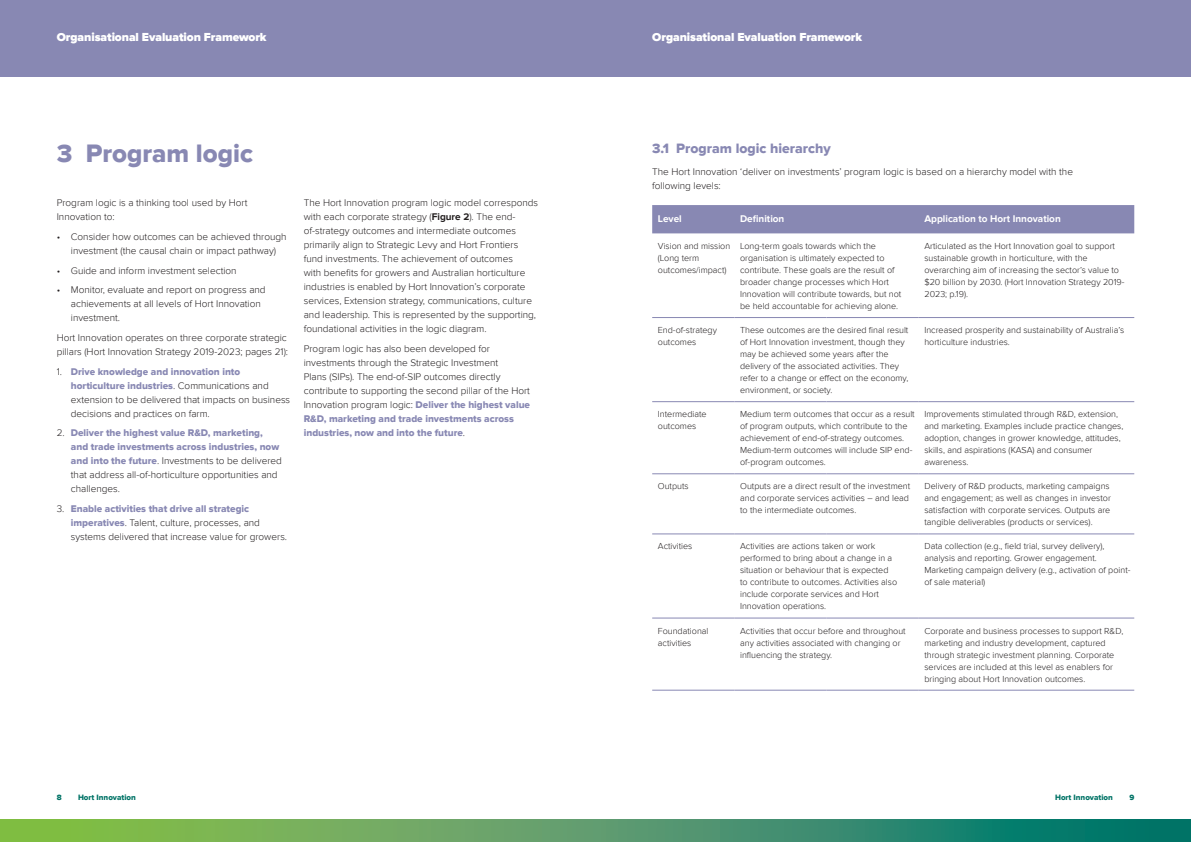
<style>
.page{position:relative;width:1191px;height:842px;background:#fff}
.page>*{position:absolute;margin:0;border:0;box-sizing:border-box;transform-origin:0 0}
.t1{font:26px "Proxima Nova Extrabld";color:#8888b3}
.t2{font:14px "Proxima Nova Extrabld";color:#8888b3}
.t3{font:900 12px "Proxima Nova";letter-spacing:-.01em;color:#fff}
.t4{font:300 10px/14px "Proxima Nova";color:#231f20}
.t5{font:10px/14px "Proxima Nova Extrabld";color:#8888b3}
.t6{font:700 10px "Proxima Nova";color:#fff}
.t7{font:300 9px/12px "Proxima Nova";color:#231f20}
.t8{font:8px "Proxima Nova Extrabld";color:#007366}
.s1{font-family:"Proxima Nova";font-weight:300;color:#231f20}
.s2{font-family:"Proxima Nova Extrabld";font-weight:400;color:#8888b3}
.s3{font-weight:700}
</style>
<div class="page">
<svg style="left:0;top:819px;width:1191px;height:23px;background:#4f9b64"></svg>
<div style="left:0;top:0;width:609px;height:77px;background:#8888b3"></div>
<div style="left:581px;top:0;width:610px;height:77px;background:#8888b3"></div>
<div style="left:652px;top:205px;width:482px;height:28px;background:#8888b3"></div>
<hr style="left:652px;top:317px;width:82px;height:1px;background:#8888b3">
<hr style="left:734px;top:317px;width:92px;height:1px;background:#8888b3">
<hr style="left:826px;top:317px;width:92px;height:1px;background:#8888b3">
<hr style="left:918px;top:317px;width:216px;height:1px;background:#8888b3">
<hr style="left:652px;top:401px;width:82px;height:1px;background:#8888b3">
<hr style="left:734px;top:401px;width:92px;height:1px;background:#8888b3">
<hr style="left:826px;top:401px;width:92px;height:1px;background:#8888b3">
<hr style="left:918px;top:401px;width:216px;height:1px;background:#8888b3">
<hr style="left:652px;top:534px;width:82px;height:1px;background:#8888b3">
<hr style="left:734px;top:534px;width:92px;height:1px;background:#8888b3">
<hr style="left:826px;top:534px;width:92px;height:1px;background:#8888b3">
<hr style="left:918px;top:534px;width:216px;height:1px;background:#8888b3">
<hr style="left:652px;top:618px;width:82px;height:1px;background:#8888b3">
<hr style="left:734px;top:618px;width:92px;height:1px;background:#8888b3">
<hr style="left:826px;top:618px;width:92px;height:1px;background:#8888b3">
<hr style="left:918px;top:618px;width:216px;height:1px;background:#8888b3">
<hr style="left:652px;top:690px;width:82px;height:1px;background:#8888b3">
<hr style="left:734px;top:690px;width:92px;height:1px;background:#8888b3">
<hr style="left:826px;top:690px;width:92px;height:1px;background:#8888b3">
<hr style="left:918px;top:690px;width:216px;height:1px;background:#8888b3">
<hr style="left:652px;top:473px;width:82px;height:1px;background:#8888b3">
<hr style="left:734px;top:473px;width:92px;height:1px;background:#8888b3">
<hr style="left:826px;top:473px;width:92px;height:1px;background:#8888b3">
<hr style="left:918px;top:473px;width:216px;height:1px;background:#8888b3">
<h3 class="t3" style="left:57px;top:30px;width:211px">Organisational Evaluation Framework</h3>
<h3 class="t3" style="left:652px;top:30px;width:211px">Organisational Evaluation Framework</h3>
<h1 class="t1" style="left:57px;top:139px;width:198px">3 Program logic</h1>
<p class="t4" style="left:57px;top:196px;width:192px">Program logic is a thinking tool used by Hort<br>Innovation to:</p>
<p class="t4" style="left:57px;top:230px;width:231px;text-align:center">• Consider how outcomes can be achieved through investment (the causal chain or impact pathway)</p>
<p class="t4" style="left:57px;top:263px;width:181px">• Guide and inform investment selection</p>
<p class="t4" style="left:71px;top:283px;width:196px;text-indent:-14px">• Monitor, evaluate and report on progress and achievements at all levels of Hort Innovation investment.</p>
<p class="t4" style="left:57px;top:331px;width:233px">Hort Innovation operates on three corporate strategic pillars (Hort Innovation Strategy 2019-2023; pages 21):</p>
<p class="t5" style="left:71px;top:365px;width:199px;text-indent:-14px"><span class="s1">1.</span> Drive knowledge and innovation into horticulture industries<span class="s1">. Communications and</span></p>
<p class="t4" style="left:71px;top:392px;width:221px">extension to be delivered that impacts on business decisions and practices on farm.</p>
<p class="t5" style="left:71px;top:426px;width:210px;text-indent:-14px"><span class="s1">2.</span> Deliver the highest value R&amp;D, marketing, and trade investments across industries, now</p>
<p class="t4" style="left:71px;top:454px;width:212px"><span class="s2">and into the future</span>. Investments to be delivered that address all-of-horticulture opportunities and challenges.</p>
<p class="t5" style="left:57px;top:502px;width:194px"><span class="s1">3.</span> Enable activities that drive all strategic</p>
<p class="t4" style="left:71px;top:516px;width:218px"><span class="s2">imperatives</span>. Talent, culture, processes, and systems delivered that increase value for growers.</p>
<p class="t4" style="left:304px;top:196px;width:236px">The Hort Innovation program logic model corresponds with each corporate strategy (<span class="s3">Figure 2</span>). The end&shy;of-strategy outcomes and intermediate outcomes primarily align to Strategic Levy and Hort Frontiers fund investments. The achievement of outcomes<br>with benefits for growers and Australian horticulture industries is enabled by Hort Innovation’s corporate services, Extension strategy, communications, culture and leadership. This is represented by the supporting, foundational activities in the logic diagram.</p>
<p class="t4" style="left:304px;top:342px;width:228px">Program logic has also been developed for investments through the Strategic Investment<br>Plans (SIPs). The end-of-SIP outcomes directly contribute to supporting the second pillar of the Hort Innovation program logic: <span class="s2">Deliver the highest value</span></p>
<p class="t5" style="left:304px;top:412px;width:212px">R&amp;D, marketing and trade investments across industries, now and into the future<span class="s1">.</span></p>
<h2 class="t2" style="left:652px;top:140px;width:180px">3.1 Program logic hierarchy</h2>
<p class="t4" style="left:652px;top:165px;width:422px">The Hort Innovation ‘deliver on investments’ program logic is based on a hierarchy model with the following levels:</p>
<p class="t6" style="left:658px;top:213px;width:25px">Level</p>
<p class="t6" style="left:740px;top:213px;width:46px">Definition</p>
<p class="t6" style="left:924px;top:213px;width:138px">Application to Hort Innovation</p>
<p class="t7" style="left:658px;top:240px;width:74px">Vision and mission (Long term outcomes/impact)</p>
<p class="t7" style="left:740px;top:240px;width:163px">Long-term goals towards which the organisation is ultimately expected to contribute. These goals are the result of broader change processes which Hort Innovation will contribute towards, but not be held accountable for achieving alone.</p>
<p class="t7" style="left:924px;top:240px;width:201px">Articulated as the Hort Innovation goal to support sustainable growth in horticulture, with the overarching aim of increasing the sector’s value to $20 billion by 2030. (Hort Innovation Strategy 2019- 2023; p.19).</p>
<p class="t7" style="left:658px;top:324px;width:61px">End-of-strategy outcomes</p>
<p class="t7" style="left:740px;top:324px;width:170px">These outcomes are the desired final result of Hort Innovation investment, though they may be achieved some years after the delivery of the associated activities. They refer to a change or effect on the economy, environment, or society.</p>
<p class="t7" style="left:924px;top:324px;width:201px">Increased prosperity and sustainability of Australia’s horticulture industries.</p>
<p class="t7" style="left:658px;top:408px;width:50px">Intermediate outcomes</p>
<p class="t7" style="left:740px;top:408px;width:176px">Medium term outcomes that occur as a result of program outputs, which contribute to the achievement of end-of-strategy outcomes.<br>Medium-term outcomes will include SIP end&shy;of-program outcomes.</p>
<p class="t7" style="left:924px;top:408px;width:200px">Improvements stimulated through R&amp;D, extension, and marketing. Examples include practice changes, adoption, changes in grower knowledge, attitudes, skills, and aspirations (KASA) and consumer awareness.</p>
<p class="t7" style="left:658px;top:480px;width:32px">Outputs</p>
<p class="t7" style="left:740px;top:480px;width:172px">Outputs are a direct result of the investment and corporate services activities – and lead to the intermediate outcomes.</p>
<p class="t7" style="left:924px;top:480px;width:188px">Delivery of R&amp;D products, marketing campaigns and engagement; as well as changes in investor satisfaction with corporate services. Outputs are tangible deliverables (products or services).</p>
<p class="t7" style="left:658px;top:540px;width:36px">Activities</p>
<p class="t7" style="left:740px;top:540px;width:158px">Activities are actions taken or work performed to bring about a change in a situation or behaviour that is expected to contribute to outcomes. Activities also include corporate services and Hort Innovation operations.</p>
<p class="t7" style="left:924px;top:540px;width:208px">Data collection (e.g., field trial, survey delivery), analysis and reporting. Grower engagement.<br>Marketing campaign delivery (e.g., activation of point&shy;of sale material)</p>
<p class="t7" style="left:658px;top:625px;width:52px">Foundational activities</p>
<p class="t7" style="left:740px;top:625px;width:167px">Activities that occur before and throughout any activities associated with changing or influencing the strategy.</p>
<p class="t7" style="left:924px;top:625px;width:200px">Corporate and business processes to support R&amp;D, marketing and industry development, captured through strategic investment planning. Corporate services are included at this level as enablers for bringing about Hort Innovation outcomes.</p>
<p class="t8" style="left:57px;top:793px;width:6px">8</p>
<p class="t8" style="left:78px;top:793px;width:59px">Hort Innovation</p>
<p class="t8" style="left:1055px;top:793px;width:59px">Hort Innovation</p>
<p class="t8" style="left:1129px;top:793px;width:6px">9</p>
</div>
